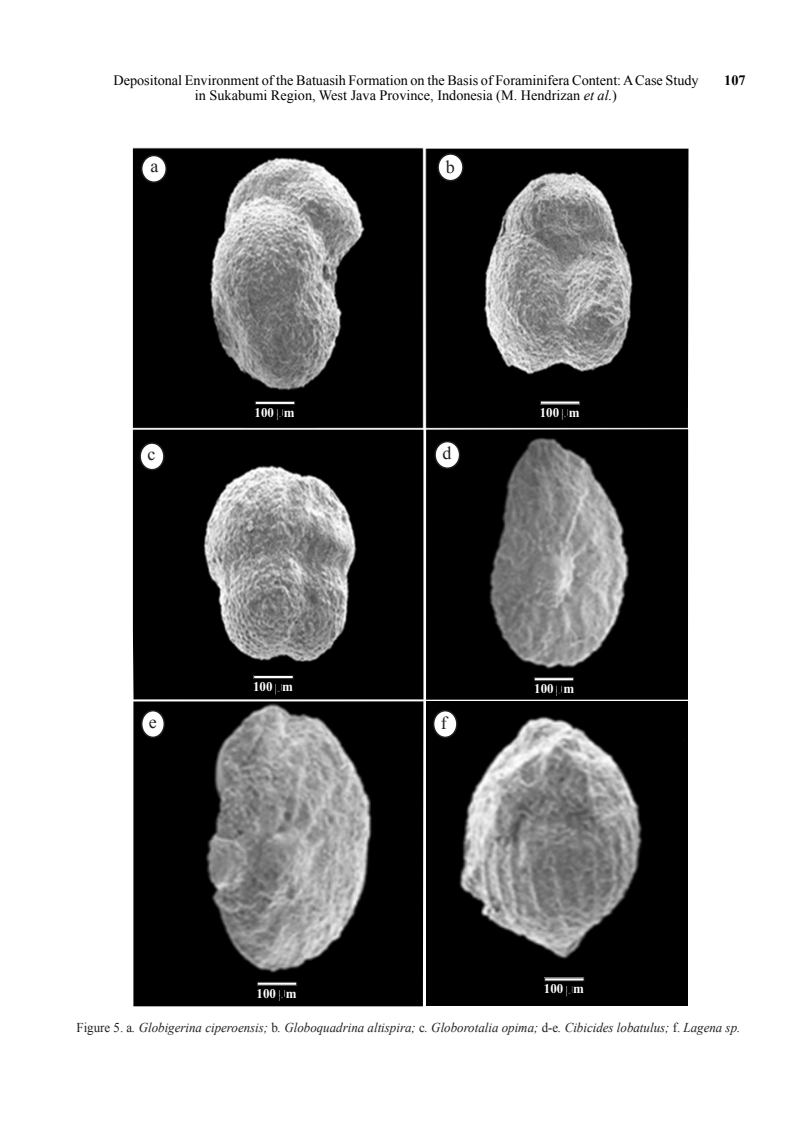
<style>
.page{position:relative;width:810px;height:1134px;background:#fff}
.page>*{position:absolute;margin:0;border:0;box-sizing:border-box;transform-origin:0 0}
.t1{font:18px "Times New Roman";color:#231f20}
.t2{font:14.25px/15px "Times New Roman";color:#000;text-align:center}
.t3{font:700 14.25px "Times New Roman";color:#000}
.t4{font:italic 13.5px "Times New Roman";color:#231f20;scale:.96 1}
.t5{font:700 13.35px "Times New Roman";color:#fff}
.s1{font-style:italic}
.s2{font-style:normal}
</style>
<div class="page">
<img style="left:425px;top:149px;width:264px;height:857px">
<img style="left:133px;top:147px;width:291px;height:552px">
<img style="left:133px;top:701px;width:290px;height:305px">
<div style="left:245px;top:392px;width:71px;height:35px;background:#000"></div>
<div style="left:255px;top:401px;width:40px;height:4px;border:1px solid #231f20"></div>
<svg style="left:276px;top:409px;width:7px;height:11px"></svg>
<div style="left:246px;top:662px;width:72px;height:35px;background:#000"></div>
<div style="left:253px;top:675px;width:40px;height:4px;border:1px solid #231f20"></div>
<svg style="left:275px;top:684px;width:7px;height:12px"></svg>
<div style="left:250px;top:976px;width:71px;height:17px;background:#000"></div>
<div style="left:249px;top:975px;width:72px;height:18px;border:1px solid #000"></div>
<div style="left:257px;top:982px;width:40px;height:4px;border:1px solid #231f20"></div>
<svg style="left:278px;top:990px;width:8px;height:12px"></svg>
<div style="left:525px;top:387px;width:72px;height:26px;background:#000"></div>
<svg style="left:561px;top:409px;width:8px;height:12px"></svg>
<div style="left:518px;top:671px;width:71px;height:22px;background:#000"></div>
<div style="left:534px;top:677px;width:40px;height:4px;border:1px solid #231f20"></div>
<svg style="left:555px;top:685px;width:8px;height:12px"></svg>
<div style="left:522px;top:961px;width:72px;height:31px;background:#000"></div>
<svg style="left:566px;top:986px;width:7px;height:12px"></svg>
<div style="left:142px;top:156px;width:24px;height:26px;background:#fff;border-radius:50%"></div>
<div style="left:141px;top:155px;width:26px;height:28px;border:2px solid #231f20;border-radius:50%"></div>
<div style="left:438px;top:154px;width:25px;height:27px;background:#fff;border-radius:50%"></div>
<div style="left:437px;top:153px;width:27px;height:28px;border:2px solid #231f20;border-radius:50%"></div>
<div style="left:140px;top:443px;width:24px;height:27px;background:#fff;border-radius:50%"></div>
<div style="left:139px;top:442px;width:26px;height:28px;border:2px solid #231f20;border-radius:50%"></div>
<div style="left:435px;top:442px;width:25px;height:26px;background:#fff;border-radius:50%"></div>
<div style="left:434px;top:441px;width:26px;height:28px;border:2px solid #231f20;border-radius:50%"></div>
<div style="left:142px;top:711px;width:22px;height:26px;background:#fff;border-radius:50%"></div>
<div style="left:141px;top:710px;width:24px;height:28px;border:2px solid #231f20;border-radius:50%"></div>
<div style="left:434px;top:711px;width:23px;height:26px;background:#fff;border-radius:50%"></div>
<div style="left:433px;top:710px;width:25px;height:28px;border:2px solid #231f20;border-radius:50%"></div>
<p class="t2" style="left:113px;top:73px;width:587px">Depositonal Environment of the Batuasih Formation on the Basis of Foraminifera Content: A Case Study in Sukabumi Region, West Java Province, Indonesia (M. Hendrizan <span class="s1">et al.</span>)</p>
<p class="t3" style="left:724px;top:71px;width:23px">107</p>
<p class="t1" style="left:150px;top:153px;width:9px">a</p>
<p class="t1" style="left:446px;top:155px;width:10px">b</p>
<p class="t5" style="left:255px;top:403px;width:41px">100 m</p>
<p class="t1" style="left:147px;top:442px;width:9px">c</p>
<p class="t1" style="left:443px;top:441px;width:10px">d</p>
<p class="t5" style="left:540px;top:403px;width:41px">100 m</p>
<p class="t5" style="left:253px;top:677px;width:41px">100 m</p>
<p class="t1" style="left:149px;top:710px;width:9px">e</p>
<p class="t1" style="left:441px;top:711px;width:7px">f</p>
<p class="t5" style="left:534px;top:679px;width:41px">100 m</p>
<p class="t5" style="left:257px;top:984px;width:41px">100 m</p>
<p class="t5" style="left:544px;top:980px;width:41px">100 m</p>
<p class="t4" style="left:76px;top:1018px;width:693px"><span class="s2">Figure 5. a</span>. Globigerina ciperoensis; <span class="s2">b</span>. Globoquadrina altispira; <span class="s2">c</span>. Globorotalia opima; <span class="s2">d</span>-<span class="s2">e</span>. Cibicides lobatulus; <span class="s2">f.</span> Lagena sp.</p>
</div>
